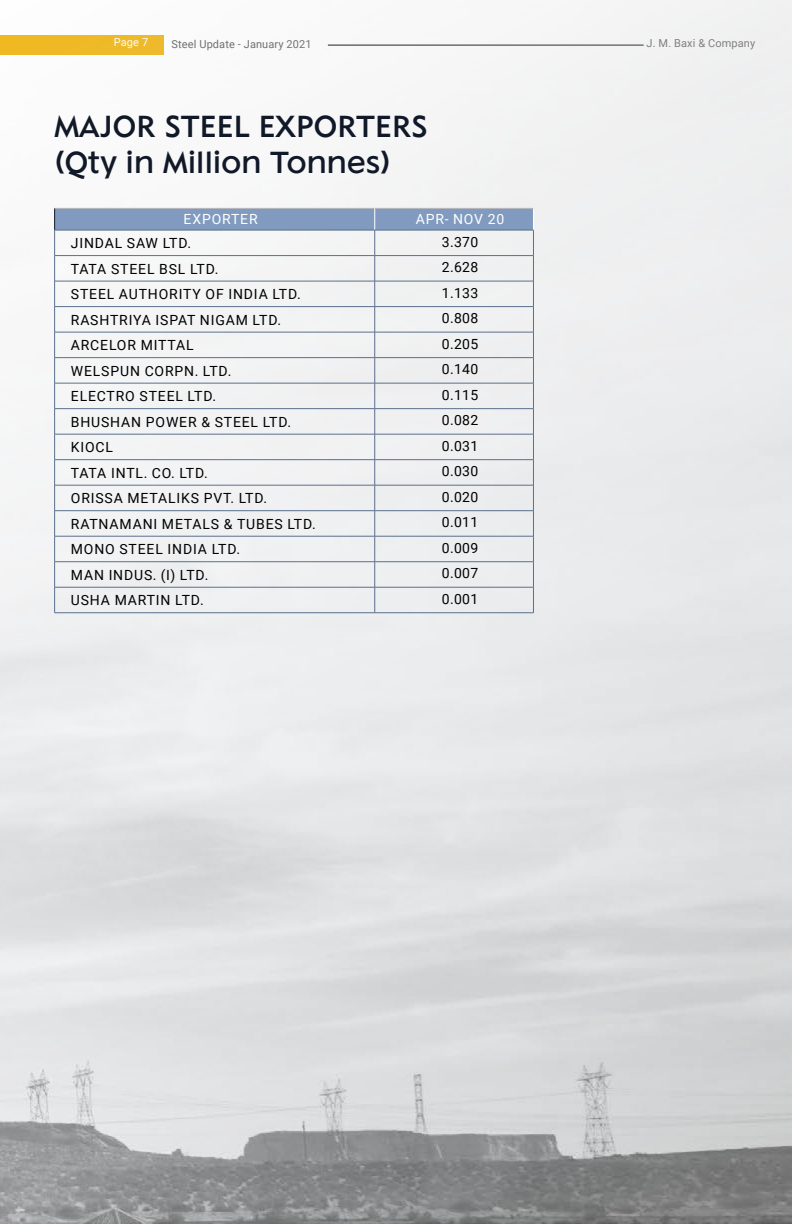
<style>
.page{position:relative;width:792px;height:1224px;background:#fff}
.page>*{position:absolute;margin:0;border:0;box-sizing:border-box;transform-origin:0 0}
.t1{font:30px/36px "Nivea";letter-spacing:.01em;color:#111928}
.t2{font:14px "Roboto";letter-spacing:.06em;color:#000}
.t3{font:14px "Roboto";letter-spacing:.06em;color:#fff}
.t4{font:11px "Roboto";letter-spacing:.01em;color:#636466}
.t5{font:11px "Roboto";color:#fff}
</style>
<div class="page">
<img style="left:0;top:0;width:792px;height:1224px">
<svg style="left:54px;top:208px;width:480px;height:405px"></svg>
<hr style="left:55px;top:613px;width:320px;height:1px;background:#5a708c">
<hr style="left:375px;top:613px;width:159px;height:1px;background:#5a708c">
<p class="t5" style="left:114px;top:34px;width:36px">Page 7</p>
<p class="t4" style="left:172px;top:36px;width:142px">Steel Update - January 2021</p>
<p class="t4" style="left:647px;top:35px;width:110px">J. M. Baxi &amp; Company</p>
<h1 class="t1" style="left:55px;top:108px;width:375px">MAJOR STEEL EXPORTERS (Qty in Million Tonnes)</h1>
<p class="t3" style="left:184px;top:210px;width:76px">EXPORTER</p>
<p class="t3" style="left:416px;top:210px;width:90px">APR- NOV 20</p>
<p class="t2" style="left:71px;top:233px;width:122px">JINDAL SAW LTD.</p>
<p class="t2" style="left:442px;top:232px;width:38px">3.370</p>
<p class="t2" style="left:71px;top:259px;width:149px">TATA STEEL BSL LTD.</p>
<p class="t2" style="left:442px;top:257px;width:38px">2.628</p>
<p class="t2" style="left:71px;top:284px;width:232px">STEEL AUTHORITY OF INDIA LTD.</p>
<p class="t2" style="left:442px;top:283px;width:38px">1.133</p>
<p class="t2" style="left:71px;top:310px;width:212px">RASHTRIYA ISPAT NIGAM LTD.</p>
<p class="t2" style="left:442px;top:308px;width:38px">0.808</p>
<p class="t2" style="left:71px;top:335px;width:124px">ARCELOR MITTAL</p>
<p class="t2" style="left:442px;top:334px;width:38px">0.205</p>
<p class="t2" style="left:71px;top:361px;width:162px">WELSPUN CORPN. LTD.</p>
<p class="t2" style="left:442px;top:359px;width:38px">0.140</p>
<p class="t2" style="left:71px;top:386px;width:147px">ELECTRO STEEL LTD.</p>
<p class="t2" style="left:442px;top:385px;width:38px">0.115</p>
<p class="t2" style="left:71px;top:412px;width:222px">BHUSHAN POWER &amp; STEEL LTD.</p>
<p class="t2" style="left:442px;top:410px;width:38px">0.082</p>
<p class="t2" style="left:71px;top:437px;width:44px">KIOCL</p>
<p class="t2" style="left:442px;top:436px;width:38px">0.031</p>
<p class="t2" style="left:71px;top:463px;width:138px">TATA INTL. CO. LTD.</p>
<p class="t2" style="left:442px;top:462px;width:38px">0.030</p>
<p class="t2" style="left:71px;top:488px;width:198px">ORISSA METALIKS PVT. LTD.</p>
<p class="t2" style="left:442px;top:487px;width:38px">0.020</p>
<p class="t2" style="left:71px;top:514px;width:247px">RATNAMANI METALS &amp; TUBES LTD.</p>
<p class="t2" style="left:442px;top:513px;width:38px">0.011</p>
<p class="t2" style="left:71px;top:539px;width:171px">MONO STEEL INDIA LTD.</p>
<p class="t2" style="left:442px;top:538px;width:38px">0.009</p>
<p class="t2" style="left:71px;top:565px;width:139px">MAN INDUS. (I) LTD.</p>
<p class="t2" style="left:442px;top:564px;width:38px">0.007</p>
<p class="t2" style="left:71px;top:590px;width:134px">USHA MARTIN LTD.</p>
<p class="t2" style="left:442px;top:589px;width:38px">0.001</p>
</div>
